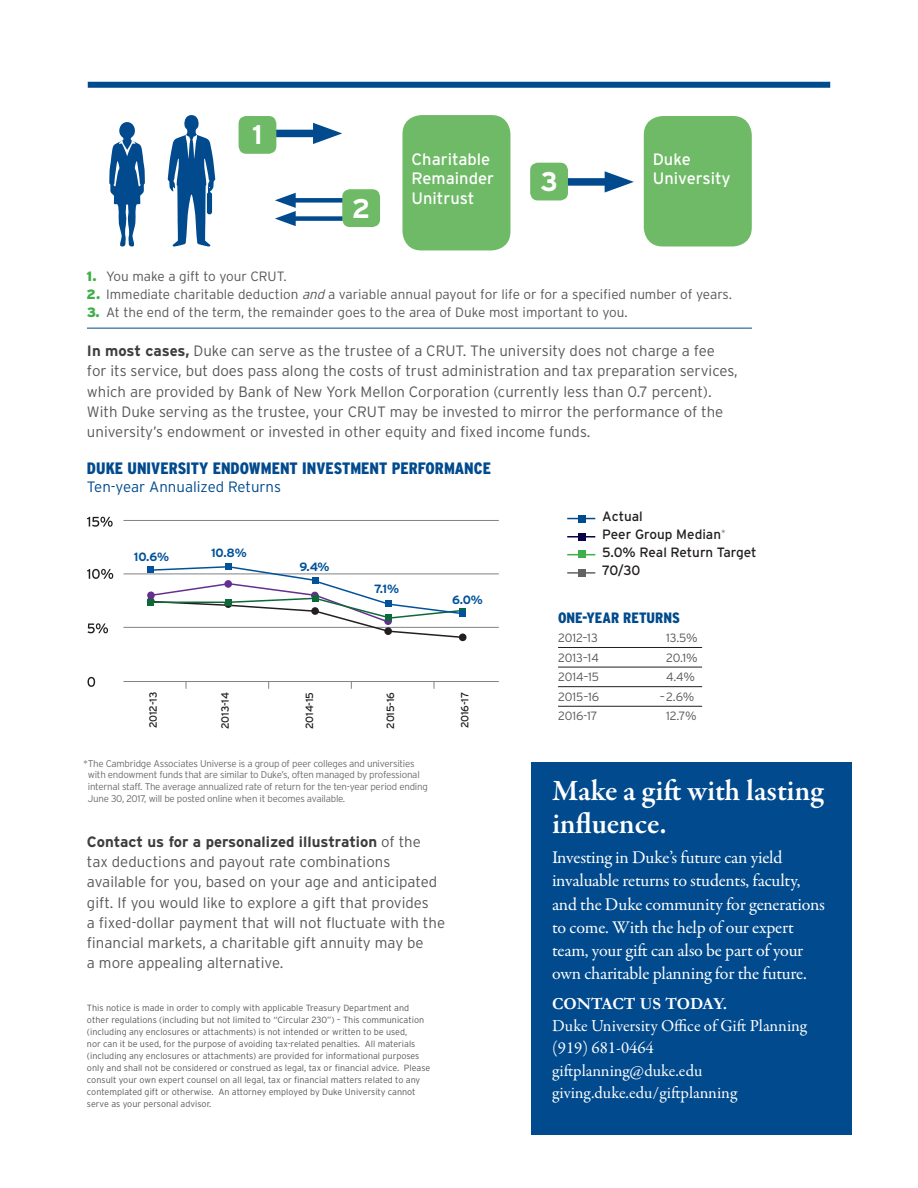
<style>
.page{position:relative;width:918px;height:1188px;background:#fff}
.page>*{position:absolute;margin:0;border:0;box-sizing:border-box;transform-origin:0 0}
.t1{font:600 30px/33px "Garamond Premr Pro";letter-spacing:-.01em;color:#fff}
.t2{font:700 27px "Interstate";color:#fff}
.t3{font:18px/23.2px "Garamond Premr Pro";letter-spacing:-.015em;color:#fff}
.t4{font:16.8px/22.5px "Garamond Premr Pro";color:#fff}
.t5{font:700 16.8px "Garamond";color:#fff}
.t6{font:900 condensed 16.5px "Interstate";color:#004a8d}
.t7{font:16.5px/19.5px "Interstate";color:#fff}
.t8{font:300 15px/20.2px "Interstate";color:#57585a}
.t9{font:300 15px "Interstate";color:#004a8d}
.t10{font:900 condensed 15px "Interstate";color:#004a8d}
.t11{font:300 13.5px "Interstate";color:#57585a}
.t12{font:13.5px/18px "Interstate";color:#231f20}
.t13{font:300 12px "Interstate";color:#57585a}
.t14{font:700 12px "Interstate";color:#01529a}
.t15{font:10.5px "Interstate";letter-spacing:-.01em;color:#231f20}
.t16{font:300 9.75px/11.7px "Interstate";letter-spacing:-.025em;color:#6c6d70}
.t17{font:300 9px/12px "Interstate";color:#57585a}
.s1{font-weight:900;color:#40ae49}
.s2{font-style:italic}
.s3{font-weight:700;color:#3e3e3f}
</style>
<div class="page">
<div style="left:531px;top:762px;width:321px;height:373px;background:#004a8d"></div>
<div style="left:534px;top:178px;width:83px;height:8px;background:#004a8d"></div>
<svg style="left:605px;top:171px;width:29px;height:22px"></svg>
<div style="left:402px;top:115px;width:108px;height:135px;background:#6eba66;border-radius:19px"></div>
<div style="left:644px;top:116px;width:108px;height:131px;background:#6eba66;border-radius:19px"></div>
<div style="left:530px;top:163px;width:38px;height:37px;background:#6eba66;border-radius:8px"></div>
<div style="left:242px;top:130px;width:83px;height:7px;background:#004a8d"></div>
<svg style="left:313px;top:123px;width:29px;height:21px"></svg>
<div style="left:239px;top:116px;width:37px;height:38px;background:#6eba66;border-radius:8px"></div>
<div style="left:287px;top:198px;width:92px;height:5px;background:#004a8d"></div>
<div style="left:287px;top:216px;width:92px;height:5px;background:#004a8d"></div>
<svg style="left:275px;top:193px;width:21px;height:33px"></svg>
<div style="left:342px;top:189px;width:38px;height:38px;background:#6eba66;border-radius:8px"></div>
<div style="left:88px;top:82px;width:742px;height:6px;background:#004a8d"></div>
<svg style="left:168px;top:115px;width:47px;height:132px"></svg>
<svg style="left:109px;top:122px;width:36px;height:125px"></svg>
<hr style="left:87px;top:328px;width:665px;height:1px;background:#004a8d">
<div style="left:578px;top:515px;width:7px;height:7px;background:#004a8d"></div>
<div style="left:578px;top:551px;width:7px;height:7px;background:#40ae49"></div>
<div style="left:578px;top:569px;width:7px;height:7px;background:#636366"></div>
<div style="left:578px;top:533px;width:7px;height:7px;background:#08014c"></div>
<svg style="left:567px;top:518px;width:28px;height:1px"></svg>
<hr style="left:567px;top:536px;width:28px;height:2px;background:#08014c">
<svg style="left:567px;top:554px;width:28px;height:1px"></svg>
<hr style="left:567px;top:572px;width:28px;height:2px;background:#636366">
<hr style="left:558px;top:647px;width:144px;height:1px;background:#231f20">
<hr style="left:558px;top:667px;width:144px;height:1px;background:#231f20">
<hr style="left:558px;top:686px;width:144px;height:1px;background:#231f20">
<hr style="left:558px;top:706px;width:144px;height:1px;background:#231f20">
<hr style="left:123px;top:627px;width:376px;height:1px;background:#808285">
<svg style="left:87px;top:517px;width:26px;height:10px"></svg>
<svg style="left:87px;top:569px;width:26px;height:10px"></svg>
<svg style="left:87px;top:623px;width:21px;height:10px"></svg>
<svg style="left:87px;top:677px;width:8px;height:10px"></svg>
<hr style="left:123px;top:520px;width:376px;height:1px;background:#808285">
<hr style="left:123px;top:574px;width:376px;height:1px;background:#808285">
<hr style="left:123px;top:681px;width:376px;height:1px;background:#808285">
<svg style="left:459px;top:634px;width:8px;height:7px"></svg>
<svg style="left:147px;top:564px;width:319px;height:75px"></svg>
<h2 class="t2" style="left:252px;top:120px;width:12px">1</h2>
<h2 class="t2" style="left:352px;top:193px;width:20px">2</h2>
<p class="t7" style="left:411px;top:149px;width:84px">Charitable<br>Remainder<br>Unitrust</p>
<p class="t7" style="left:653px;top:149px;width:79px">Duke<br>University</p>
<h2 class="t2" style="left:540px;top:167px;width:19px">3</h2>
<p class="t11" style="left:87px;top:269px;width:201px"><span class="s1">1.</span> You make a gift to your CRUT.</p>
<p class="t11" style="left:87px;top:287px;width:647px"><span class="s1">2.</span> Immediate charitable deduction <span class="s2">and</span> a variable annual payout for life or for a specified number of years.</p>
<p class="t11" style="left:87px;top:305px;width:543px"><span class="s1">3.</span> At the end of the term, the remainder goes to the area of Duke most important to you.</p>
<p class="t8" style="left:87px;top:341px;width:652px"><span class="s3">In most cases,</span> Duke can serve as the trustee of a CRUT. The university does not charge a fee for its service, but does pass along the costs of trust administration and tax preparation services, which are provided by Bank of New York Mellon Corporation (currently less than 0.7 percent).<br>With Duke serving as the trustee, your CRUT may be invested to mirror the performance of the university’s endowment or invested in other equity and fixed income funds.</p>
<p class="t6" style="left:87px;top:459px;width:406px">DUKE UNIVERSITY ENDOWMENT INVESTMENT PERFORMANCE</p>
<p class="t9" style="left:87px;top:479px;width:196px">Ten-year Annualized Returns</p>
<p class="t14" style="left:134px;top:550px;width:37px">10.6%</p>
<p class="t14" style="left:211px;top:546px;width:37px">10.8%</p>
<p class="t14" style="left:299px;top:560px;width:32px">9.4%</p>
<p class="t14" style="left:374px;top:582px;width:26px">7.1%</p>
<p class="t14" style="left:452px;top:593px;width:32px">6.0%</p>
<p class="t15" style="left:147px;top:728px;width:38px;rotate:-90deg">2012-13</p>
<p class="t15" style="left:219px;top:729px;width:38px;rotate:-90deg">2013-14</p>
<p class="t15" style="left:304px;top:729px;width:38px;rotate:-90deg">2014-15</p>
<p class="t15" style="left:385px;top:729px;width:38px;rotate:-90deg">2015-16</p>
<p class="t15" style="left:459px;top:728px;width:38px;rotate:-90deg">2016-17</p>
<p class="t16" style="left:88px;top:757px;width:341px;text-indent:-5px">*The Cambridge Associates Universe is a group of peer colleges and universities with endowment funds that are similar to Duke’s, often managed by professional internal staff. The average annualized rate of return for the ten-year period ending June 30, 2017, will be posted online when it becomes available.</p>
<p class="t8" style="left:87px;top:831px;width:360px"><span class="s3">Contact us for a personalized illustration</span> of the tax deductions and payout rate combinations available for you, based on your age and anticipated gift. If you would like to explore a gift that provides<br>a fixed-dollar payment that will not fluctuate with the financial markets, a charitable gift annuity may be<br>a more appealing alternative.</p>
<p class="t17" style="left:87px;top:1002px;width:345px">This notice is made in order to comply with applicable Treasury Department and other regulations (including but not limited to “Circular 230”) – This communication (including any enclosures or attachments) is not intended or written to be used,<br>nor can it be used, for the purpose of avoiding tax-related penalties. All materials (including any enclosures or attachments) are provided for informational purposes only and shall not be considered or construed as legal, tax or financial advice. Please consult your own expert counsel on all legal, tax or financial matters related to any contemplated gift or otherwise. An attorney employed by Duke University cannot serve as your personal advisor.</p>
<p class="t12" style="left:602px;top:507px;width:156px">Actual<br>Peer Group Median<br>5.0% Real Return Target<br>70/30</p>
<p class="t17" style="left:721px;top:527px;width:6px">*</p>
<p class="t10" style="left:558px;top:609px;width:123px">ONE-YEAR RETURNS</p>
<p class="t13" style="left:558px;top:632px;width:41px">2012–13</p>
<p class="t13" style="left:666px;top:632px;width:33px">13.5%</p>
<p class="t13" style="left:558px;top:651px;width:42px">2013–14</p>
<p class="t13" style="left:666px;top:651px;width:33px">20.1%</p>
<p class="t13" style="left:558px;top:671px;width:43px">2014–15</p>
<p class="t13" style="left:666px;top:671px;width:30px">4.4%</p>
<p class="t13" style="left:558px;top:690px;width:43px">2015–16</p>
<p class="t13" style="left:660px;top:690px;width:36px">–2.6%</p>
<p class="t13" style="left:558px;top:710px;width:41px">2016-17</p>
<p class="t13" style="left:666px;top:710px;width:32px">12.7%</p>
<h1 class="t1" style="left:552px;top:775px;width:273px">Make a gift with lasting influence.</h1>
<p class="t3" style="left:552px;top:846px;width:274px">Investing in Duke’s future can yield invaluable returns to students, faculty, and the Duke community for generations to come. With the help of our expert team, your gift can also be part of your own charitable planning for the future.</p>
<p class="t5" style="left:552px;top:993px;width:177px">CONTACT US TODAY.</p>
<p class="t4" style="left:552px;top:1015px;width:256px">Duke University Office of Gift Planning (919) 681-0464 giftplanning@duke.edu giving.duke.edu/giftplanning</p>
</div>
